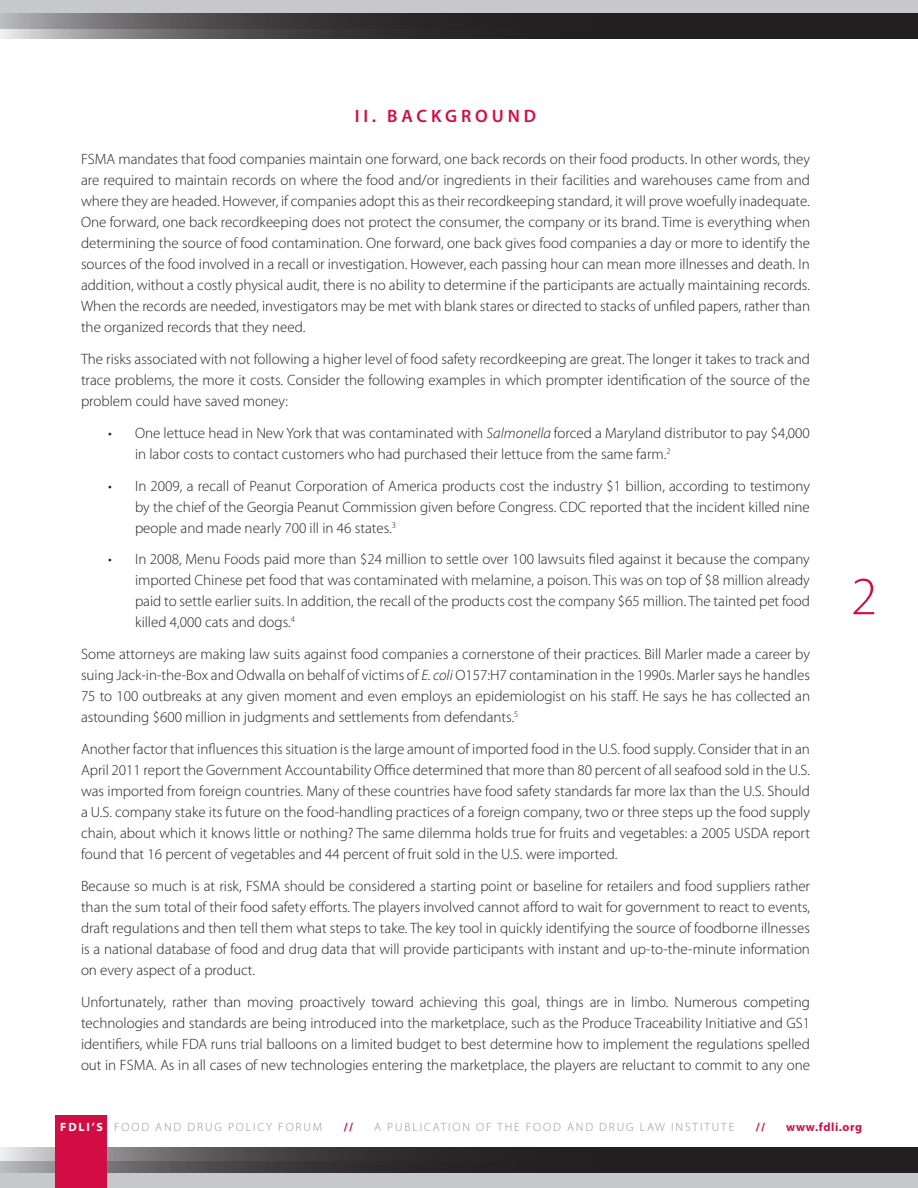
<style>
.page{position:relative;width:918px;height:1188px;background:#fff}
.page>*{position:absolute;margin:0;border:0;box-sizing:border-box;transform-origin:0 0}
.t1{font:300 54px "Myriad Pro";color:#d20d44}
.Subtitles{font:600 18px "Myriad Pro";letter-spacing:.22em;color:#d20d44}
.Text{font:300 15px/21px "Myriad Pro";color:#231f20;text-align:justify}
.Bullets{font:300 15px/21px "Myriad Pro";color:#231f20;text-align:justify}
.t2{font:300 12px "Myriad Pro";letter-spacing:.155em;color:#939598}
.t3{font:700 12px "Myriad Pro";letter-spacing:.05em;color:#d20d44}
.s1{font-style:italic}
.s2{font-weight:700;color:#fff}
</style>
<div class="page">
<div style="left:0;top:1161px;width:918px;height:27px;background:#c7c8ca"></div>
<div style="left:0;top:0;width:918px;height:28px;background:#c7c8ca"></div>
<svg style="left:0;top:13px;width:918px;height:26px;background:#403d3e"></svg>
<svg style="left:0;top:1147px;width:918px;height:26px;background:#3c393a"></svg>
<div style="left:56px;top:1115px;width:51px;height:73px;background:#d20d44"></div>
<p class="Subtitles" style="left:355px;top:104px;width:183px">II. BACKGROUND</p>
<p class="Text" style="left:81px;top:149px;width:731px">FSMA mandates that food companies maintain one forward, one back records on their food products. In other words, they are required to maintain records on where the food and/or ingredients in their facilities and warehouses came from and where they are headed. However, if companies adopt this as their recordkeeping standard, it will prove woefully inadequate.<br>One forward, one back recordkeeping does not protect the consumer, the company or its brand. Time is everything when determining the source of food contamination. One forward, one back gives food companies a day or more to identify the sources of the food involved in a recall or investigation. However, each passing hour can mean more illnesses and death. In addition, without a costly physical audit, there is no ability to determine if the participants are actually maintaining records.<br>When the records are needed, investigators may be met with blank stares or directed to stacks of unfiled papers, rather than the organized records that they need.</p>
<p class="Text" style="left:81px;top:349px;width:731px">The risks associated with not following a higher level of food safety recordkeeping are great. The longer it takes to track and trace problems, the more it costs. Consider the following examples in which prompter identification of the source of the problem could have saved money:</p>
<p class="Bullets" style="left:135px;top:422px;width:676px;text-indent:-27px">• One lettuce head in New York that was contaminated with <span class="s1">Salmonella</span> forced a Maryland distributor to pay $4,000 in labor costs to contact customers who had purchased their lettuce from the same farm.<sup>2</sup></p>
<p class="Bullets" style="left:135px;top:475px;width:677px;text-indent:-27px">• In 2009, a recall of Peanut Corporation of America products cost the industry $1 billion, according to testimony by the chief of the Georgia Peanut Commission given before Congress. CDC reported that the incident killed nine people and made nearly 700 ill in 46 states.<sup>3</sup></p>
<p class="Bullets" style="left:135px;top:549px;width:676px;text-indent:-27px">• In 2008, Menu Foods paid more than $24 million to settle over 100 lawsuits filed against it because the company imported Chinese pet food that was contaminated with melamine, a poison. This was on top of $8 million already paid to settle earlier suits. In addition, the recall of the products cost the company $65 million. The tainted pet food killed 4,000 cats and dogs.<sup>4</sup></p>
<p class="Text" style="left:81px;top:644px;width:731px">Some attorneys are making law suits against food companies a cornerstone of their practices. Bill Marler made a career by suing Jack-in-the-Box and Odwalla on behalf of victims of <span class="s1">E. coli</span> O157:H7 contamination in the 1990s. Marler says he handles 75 to 100 outbreaks at any given moment and even employs an epidemiologist on his staff. He says he has collected an astounding $600 million in judgments and settlements from defendants.<sup>5</sup></p>
<p class="Text" style="left:81px;top:739px;width:731px">Another factor that influences this situation is the large amount of imported food in the U.S. food supply. Consider that in an April 2011 report the Government Accountability Office determined that more than 80 percent of all seafood sold in the U.S. was imported from foreign countries. Many of these countries have food safety standards far more lax than the U.S. Should a U.S. company stake its future on the food-handling practices of a foreign company, two or three steps up the food supply chain, about which it knows little or nothing? The same dilemma holds true for fruits and vegetables: a 2005 USDA report found that 16 percent of vegetables and 44 percent of fruit sold in the U.S. were imported.</p>
<p class="Text" style="left:81px;top:875px;width:731px">Because so much is at risk, FSMA should be considered a starting point or baseline for retailers and food suppliers rather than the sum total of their food safety efforts. The players involved cannot afford to wait for government to react to events, draft regulations and then tell them what steps to take. The key tool in quickly identifying the source of foodborne illnesses is a national database of food and drug data that will provide participants with instant and up-to-the-minute information on every aspect of a product.</p>
<p class="Text" style="left:81px;top:991px;width:731px">Unfortunately, rather than moving proactively toward achieving this goal, things are in limbo. Numerous competing technologies and standards are being introduced into the marketplace, such as the Produce Traceability Initiative and GS1 identifiers, while FDA runs trial balloons on a limited budget to best determine how to implement the regulations spelled out in FSMA. As in all cases of new technologies entering the marketplace, the players are reluctant to commit to any one</p>
<h1 class="t1" style="left:851px;top:567px;width:28px">2</h1>
<p class="t2" style="left:60px;top:1120px;width:264px"><span class="s2">FDLI’S</span> FOOD AND DRUG POLICY FORUM</p>
<p class="t3" style="left:344px;top:1119px;width:11px">//</p>
<p class="t2" style="left:374px;top:1120px;width:362px">A PUBLICATION OF THE FOOD AND DRUG LAW INSTITUTE</p>
<p class="t3" style="left:756px;top:1119px;width:11px">//</p>
<p class="t3" style="left:786px;top:1119px;width:78px">www.fdli.org</p>
</div>
